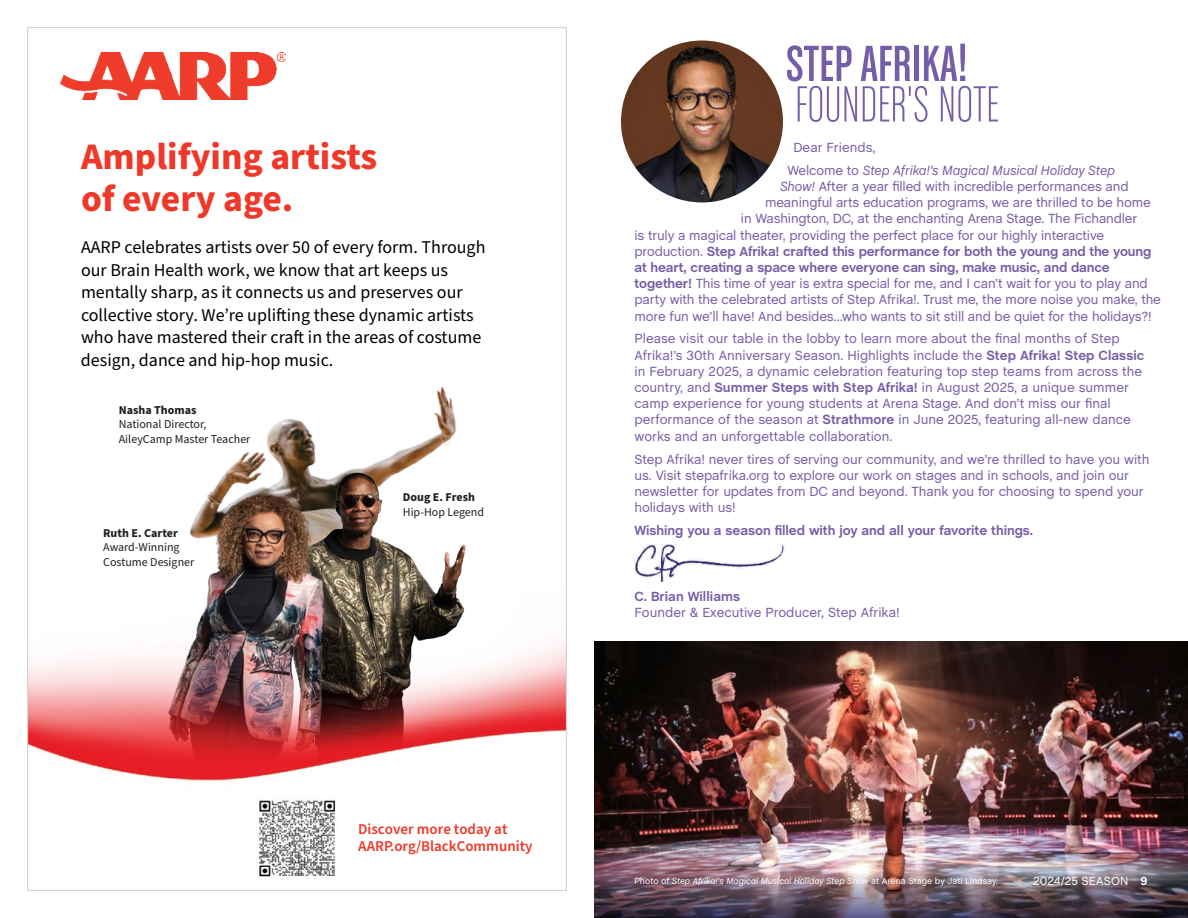
<style>
.page{position:relative;width:1188px;height:918px;background:#fff}
.page>*{position:absolute;margin:0;border:0;box-sizing:border-box;transform-origin:0 0}
.t1{font:54px "Chalet Comprime Milan Sixty";letter-spacing:.005em;color:#765da8}
.t2{font:54px "Chalet Comprime Cologne Sixty";letter-spacing:.005em;color:#765da8}
.t3{font:700 37.5px/42px "Source Sans Pro";color:#ef3829}
.t4{font:18px/22.5px "Source Sans Pro";color:#000}
.t5{font:600 15px/17px "Source Sans Pro";color:#ef3829}
.t6{font:13.5px/16.2px "Chalet";letter-spacing:-.005em;color:#765da8}
.t7{font:700 13.5px "Chalet";letter-spacing:-.01em;color:#765da8}
.t8{font:italic 13.5px/23px "Chalet";letter-spacing:-.01em;color:#765da8}
.t9{font:12px/14.4px "Source Sans Pro";color:#231f20}
.t10{font:700 12px "Source Sans Pro";color:#231f20}
.t11{font:12px "Chalet";letter-spacing:.01em;color:#fff}
.t12{font:italic 9px "Chalet";color:#fff}
.s1{font-style:normal}
.s2{font-style:italic}
.s3{font-weight:400}
.s4{font-weight:700}
</style>
<div class="page">
<img style="left:60px;top:53px;width:226px;height:47px">
<img style="left:266px;top:387px;width:191px;height:72px">
<img style="left:382px;top:459px;width:84px;height:128px">
<img style="left:189px;top:443px;width:193px;height:144px">
<img style="left:29px;top:587px;width:536px;height:194px">
<img style="left:259px;top:800px;width:77px;height:77px">
<img style="left:594px;top:641px;width:594px;height:230px">
<img style="left:594px;top:871px;width:594px;height:47px">
<img style="left:634px;top:545px;width:150px;height:37px">
<img style="left:621px;top:40px;width:162px;height:162px;border-radius:81px">
<h2 class="t3" style="left:81px;top:137px;width:298px">Amplifying artists of every age.</h2>
<p class="t4" style="left:81px;top:237px;width:406px">AARP celebrates artists over 50 of every form. Through our Brain Health work, we know that art keeps us mentally sharp, as it connects us and preserves our collective story. We’re uplifting these dynamic artists who have mastered their craft in the areas of costume design, dance and hip-hop music.</p>
<p class="t10" style="left:119px;top:402px;width:79px">Nasha Thomas</p>
<p class="t9" style="left:119px;top:418px;width:133px">National Director,<br>AileyCamp Master Teacher</p>
<p class="t10" style="left:103px;top:525px;width:76px">Ruth E. Carter</p>
<p class="t9" style="left:103px;top:540px;width:93px">Award-Winning<br>Costume Designer</p>
<p class="t10" style="left:403px;top:489px;width:74px">Doug E. Fresh</p>
<p class="t9" style="left:403px;top:505px;width:83px">Hip-Hop Legend</p>
<p class="t5" style="left:358px;top:821px;width:176px">Discover more today at<br>AARP.org/BlackCommunity</p>
<h1 class="t2" style="left:786px;top:34px;width:183px">STEP AFRIKA!</h1>
<h1 class="t1" style="left:795px;top:75px;width:205px">FOUNDER'S NOTE</h1>
<p class="t8" style="left:788px;top:136px;width:329px;text-indent:6px"><span class="s1">Dear Friends,<br>Welcome to</span> Step Afrika!’s Magical Musical Holiday Step</p>
<p class="t6" style="left:780px;top:178px;width:350px"><span class="s2">Show!</span> After a year filled with incredible performances and</p>
<p class="t6" style="left:765px;top:195px;width:387px">meaningful arts education programs, we are thrilled to be home</p>
<p class="t6" style="left:741px;top:211px;width:398px">in Washington, DC, at the enchanting Arena Stage. The Fichandler</p>
<p class="t6" style="left:634px;top:227px;width:471px">is truly a magical theater, providing the perfect place for our highly interactive</p>
<p class="t7" style="left:634px;top:243px;width:518px"><span class="s3">production.</span> Step Afrika! crafted this performance for both the young and the young</p>
<p class="t7" style="left:634px;top:259px;width:477px">at heart, creating a space where everyone can sing, make music, and dance</p>
<p class="t6" style="left:634px;top:276px;width:515px"><span class="s4">together!</span> This time of year is extra special for me, and I can’t wait for you to play and</p>
<p class="t6" style="left:634px;top:292px;width:528px">party with the celebrated artists of Step Afrika!. Trust me, the more noise you make, the</p>
<p class="t6" style="left:634px;top:308px;width:519px">more fun we’ll have! And besides…who wants to sit still and be quiet for the holidays?!</p>
<p class="t6" style="left:634px;top:331px;width:511px">Please visit our table in the lobby to learn more about the final months of Step Afrika!’s 30th Anniversary Season. Highlights include the <span class="s4">Step Afrika! Step Classic </span>in February 2025, a dynamic celebration featuring top step teams from across the country, and <span class="s4">Summer Steps with Step Afrika!</span> in August 2025, a unique summer camp experience for young students at Arena Stage. And don’t miss our final performance of the season at <span class="s4">Strathmore</span> in June 2025, featuring all-new dance works and an unforgettable collaboration.</p>
<p class="t6" style="left:634px;top:451px;width:516px">Step Afrika! never tires of serving our community, and we’re thrilled to have you with us. Visit stepafrika.org to explore our work on stages and in schools, and join our newsletter for updates from DC and beyond. Thank you for choosing to spend your holidays with us!</p>
<p class="t7" style="left:634px;top:523px;width:400px">Wishing you a season filled with joy and all your favorite things.</p>
<p class="t7" style="left:634px;top:589px;width:107px">C. Brian Williams</p>
<p class="t6" style="left:634px;top:605px;width:267px">Founder &amp; Executive Producer, Step Afrika!</p>
<p class="t12" style="left:634px;top:876px;width:365px"><span class="s1">Photo of</span> Step Afrika!’s Magical Musical Holiday Step Show <span class="s1">at Arena Stage by Jati Lindsay.</span></p>
<p class="t11" style="left:1033px;top:874px;width:116px">2024/25 SEASON <span class="s4">9</span></p>
</div>
